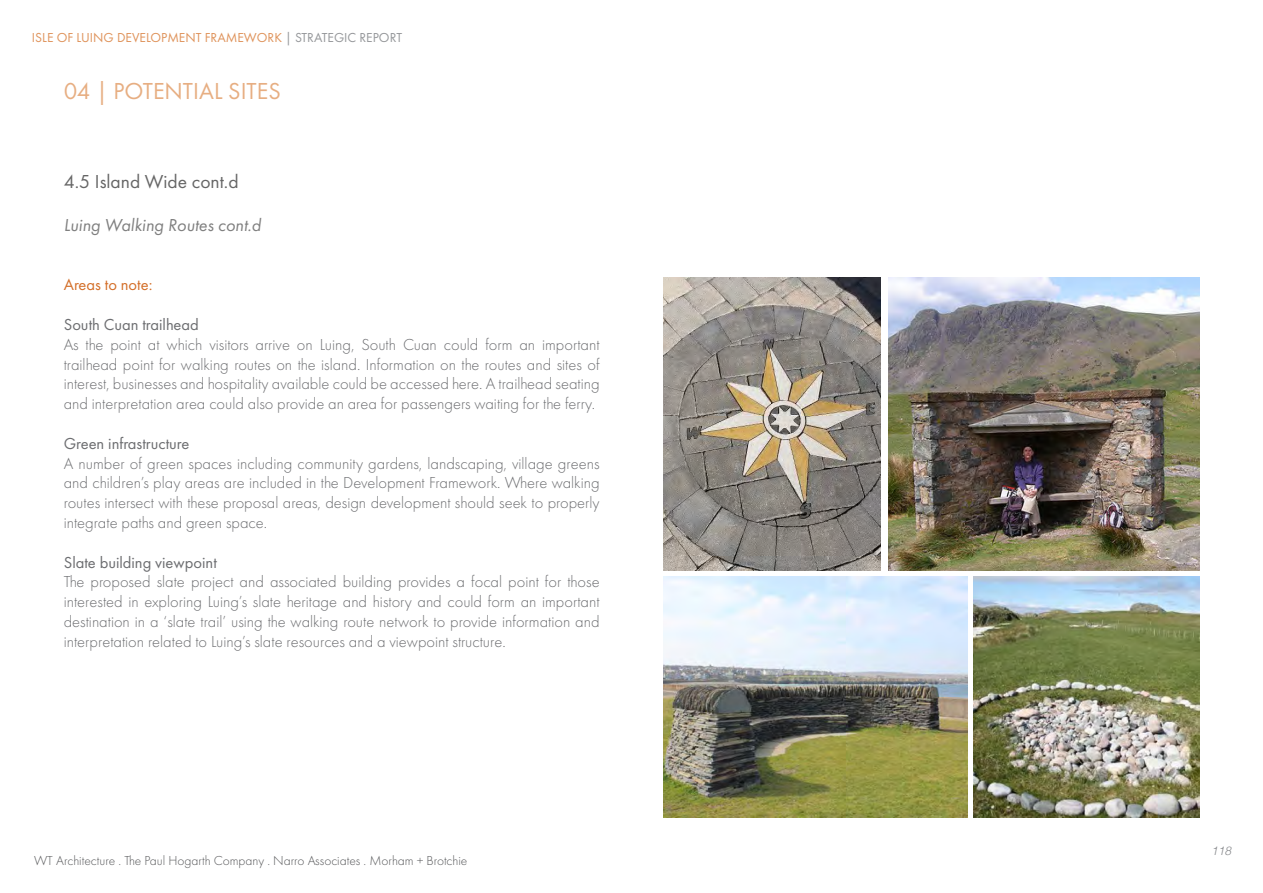
<style>
.page{position:relative;width:1263px;height:893px;background:#fff}
.page>*{position:absolute;margin:0;border:0;box-sizing:border-box;transform-origin:0 0}
.t1{font:24px "Futura PT";color:#e7ae82}
.TITLE_CONT_D{font:19.5px "Futura PT";color:#666}
.sd_tnoc_eltitbu{font:italic 18px "Futura PT";color:#808080}
.MAIN_BODY_grey{font:300 16.5px/19.8px "Futura PT";color:#6c6d70;text-align:justify}
.subheadings{font:16.5px "Futura PT";color:#6c6d70}
.main_body_subjecthea{font:16.5px "Futura PT";color:#d36e28}
.t2{font:300 13.5px "Futura PT";color:#57585a}
.t3{font:13.5px "Futura PT";color:#df935b}
.t4{font:italic 300 12px "Helvetica";color:#87898c}
.s1{color:#95979a}
</style>
<div class="page">
<img style="left:974px;top:576px;width:225px;height:241px">
<img style="left:663px;top:576px;width:304px;height:241px">
<img style="left:889px;top:278px;width:310px;height:292px">
<img style="left:663px;top:278px;width:218px;height:292px">
<p class="t3" style="left:32px;top:30px;width:372px">ISLE OF LUING DEVELOPMENT FRAMEWORK <span class="s1">| STRATEGIC REPORT</span></p>
<p class="t1" style="left:64px;top:76px;width:218px">04 | POTENTIAL SITES</p>
<p class="TITLE_CONT_D" style="left:64px;top:170px;width:176px">4.5 Island Wide cont.d</p>
<p class="sd_tnoc_eltitbu" style="left:64px;top:214px;width:199px">Luing Walking Routes cont.d</p>
<p class="main_body_subjecthea" style="left:64px;top:275px;width:90px">Areas to note:</p>
<p class="subheadings" style="left:64px;top:315px;width:137px">South Cuan trailhead</p>
<p class="MAIN_BODY_grey" style="left:64px;top:335px;width:537px">As the point at which visitors arrive on Luing, South Cuan could form an important trailhead point for walking routes on the island. Information on the routes and sites of interest, businesses and hospitality available could be accessed here. A trailhead seating and interpretation area could also provide an area for passengers waiting for the ferry.</p>
<p class="subheadings" style="left:64px;top:434px;width:127px">Green infrastructure</p>
<p class="MAIN_BODY_grey" style="left:64px;top:453px;width:537px">A number of green spaces including community gardens, landscaping, village greens and children’s play areas are included in the Development Framework. Where walking routes intersect with these proposal areas, design development should seek to properly integrate paths and green space.</p>
<p class="subheadings" style="left:64px;top:552px;width:155px">Slate building viewpoint</p>
<p class="MAIN_BODY_grey" style="left:64px;top:572px;width:537px">The proposed slate project and associated building provides a focal point for those interested in exploring Luing’s slate heritage and history and could form an important destination in a ‘slate trail’ using the walking route network to provide information and interpretation related to Luing’s slate resources and a viewpoint structure.</p>
<p class="t2" style="left:34px;top:853px;width:435px">WT Architecture . The Paul Hogarth Company . Narro Associates . Morham + Brotchie</p>
<p class="t4" style="left:1211px;top:841px;width:22px">118</p>
</div>
